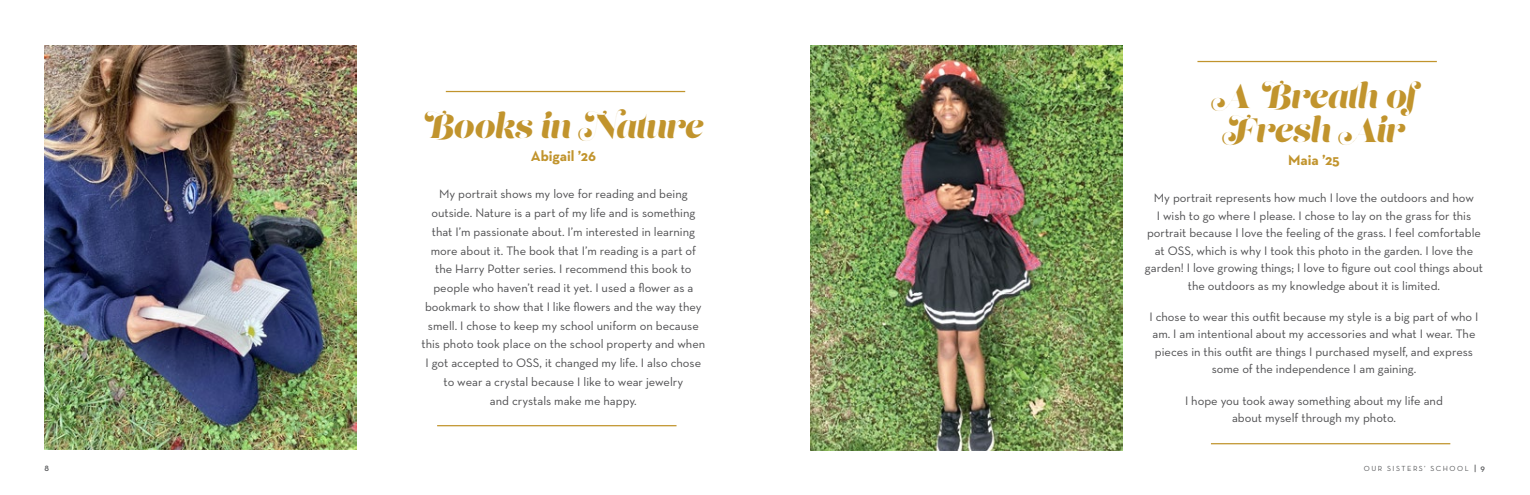
<style>
.page{position:relative;width:1530px;height:495px;background:#fff}
.page>*{position:absolute;margin:0;border:0;box-sizing:border-box;transform-origin:0 0}
.t1{font:33.75px/33.8px "Lust Script Fine";color:#c1942d;text-align:center}
.t2{font:700 15px "Neutra Text";color:#c1942d}
.t3{font:12.5px/18.8px "Neutra Text";color:#4d4d4f;text-align:center}
.t4{font:600 8.75px "Neutra Text";color:#58595b}
.t5{font:7.5px "Neutra Text";letter-spacing:.2em;color:#58595b}
.s1{font-weight:600;font-size:8.75px}
</style>
<div class="page">
<img style="left:44px;top:45px;width:312px;height:405px">
<hr style="left:446px;top:91px;width:239px;height:1px;background:#c1942d">
<hr style="left:437px;top:425px;width:240px;height:1px;background:#c1942d">
<hr style="left:1197px;top:61px;width:240px;height:1px;background:#c1942d">
<hr style="left:1211px;top:443px;width:239px;height:1px;background:#c1942d">
<img style="left:810px;top:45px;width:312px;height:405px">
<h1 class="t1" style="left:423px;top:112px;width:283px">Books in Nature</h1>
<p class="t2" style="left:531px;top:146px;width:67px">Abigail ’26</p>
<p class="t3" style="left:422px;top:185px;width:285px">My portrait shows my love for reading and being outside. Nature is a part of my life and is something that I’m passionate about. I’m interested in learning more about it. The book that I’m reading is a part of the Harry Potter series. I recommend this book to people who haven’t read it yet. I used a flower as a bookmark to show that I like flowers and the way they smell. I chose to keep my school uniform on because this photo took place on the school property and when I got accepted to OSS, it changed my life. I also chose to wear a crystal because I like to wear jewelry<br>and crystals make me happy.</p>
<h1 class="t1" style="left:1212px;top:82px;width:205px">A Breath of<br>Fresh Air</h1>
<p class="t2" style="left:1288px;top:150px;width:53px">Maia ’25</p>
<p class="t3" style="left:1145px;top:189px;width:340px;line-height:17.5px">My portrait represents how much I love the outdoors and how<br>I wish to go where I please. I chose to lay on the grass for this portrait because I love the feeling of the grass. I feel comfortable at OSS, which is why I took this photo in the garden. I love the garden! I love growing things; I love to figure out cool things about the outdoors as my knowledge about it is limited.</p>
<p class="t3" style="left:1149px;top:308px;width:331px;line-height:17.5px">I chose to wear this outfit because my style is a big part of who I am. I am intentional about my accessories and what I wear. The pieces in this outfit are things I purchased myself, and express some of the independence I am gaining.</p>
<p class="t3" style="left:1185px;top:391px;width:259px;line-height:17.5px">I hope you took away something about my life and about myself through my photo.</p>
<p class="t4" style="left:44px;top:463px;width:6px">8</p>
<p class="t5" style="left:1364px;top:464px;width:123px">OUR SISTERS’ SCHOOL <span class="s1">| 9</span></p>
</div>
